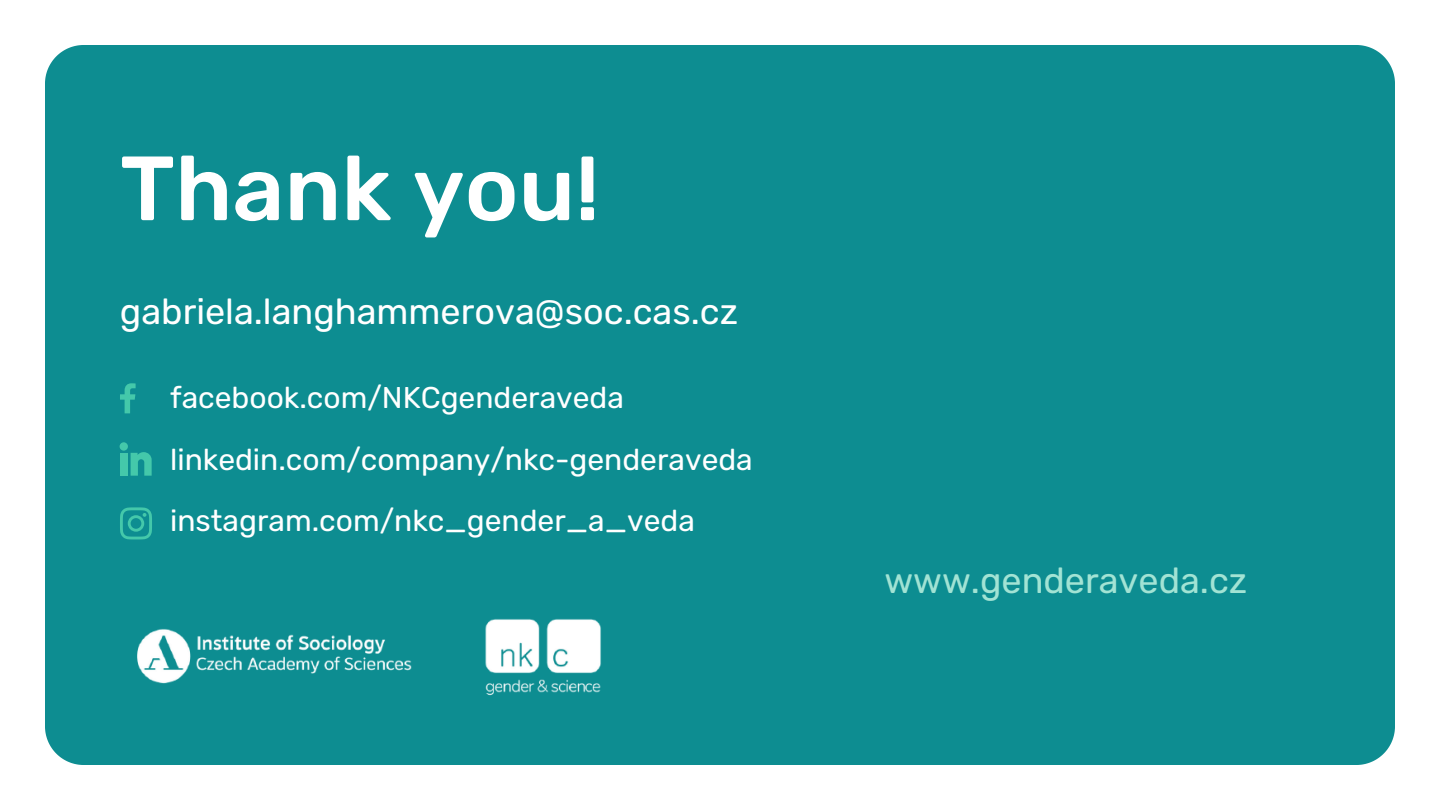
<style>
.page{position:relative;width:1440px;height:810px;background:#fff}
.page>*{position:absolute;margin:0;border:0;box-sizing:border-box;transform-origin:0 0}
.t1{font:500 91px "Rubik";color:#fff}
.t2{font:36px "Rubik";color:#fff}
.t3{font:36px "Rubik";color:#a2e3d4}
.t4{font:30px "Rubik";color:#fff}
</style>
<div class="page">
<div style="left:45px;top:45px;width:1350px;height:720px;background:#0d8d91"></div>
<svg style="left:120px;top:383px;width:16px;height:30px"></svg>
<div style="left:120px;top:453px;width:7px;height:23px;background:#44c8aa"></div>
<div style="left:120px;top:442px;width:8px;height:9px;background:#44c8aa;border-radius:50%"></div>
<svg style="left:131px;top:452px;width:21px;height:24px"></svg>
<svg style="left:120px;top:507px;width:32px;height:32px"></svg>
<img style="left:120px;top:589px;width:525px;height:134px">
<p class="t1" style="left:120px;top:135px;width:481px">Thank you!</p>
<p class="t2" style="left:120px;top:291px;width:620px">gabriela.langhammerova@soc.cas.cz</p>
<p class="t4" style="left:170px;top:380px;width:455px">facebook.com/NKCgenderaveda</p>
<p class="t4" style="left:170px;top:442px;width:584px">linkedin.com/company/nkc-genderaveda</p>
<p class="t4" style="left:170px;top:503px;width:526px">instagram.com/nkc_gender_a_veda</p>
<p class="t3" style="left:884px;top:559px;width:364px">www.genderaveda.cz</p>
</div>
